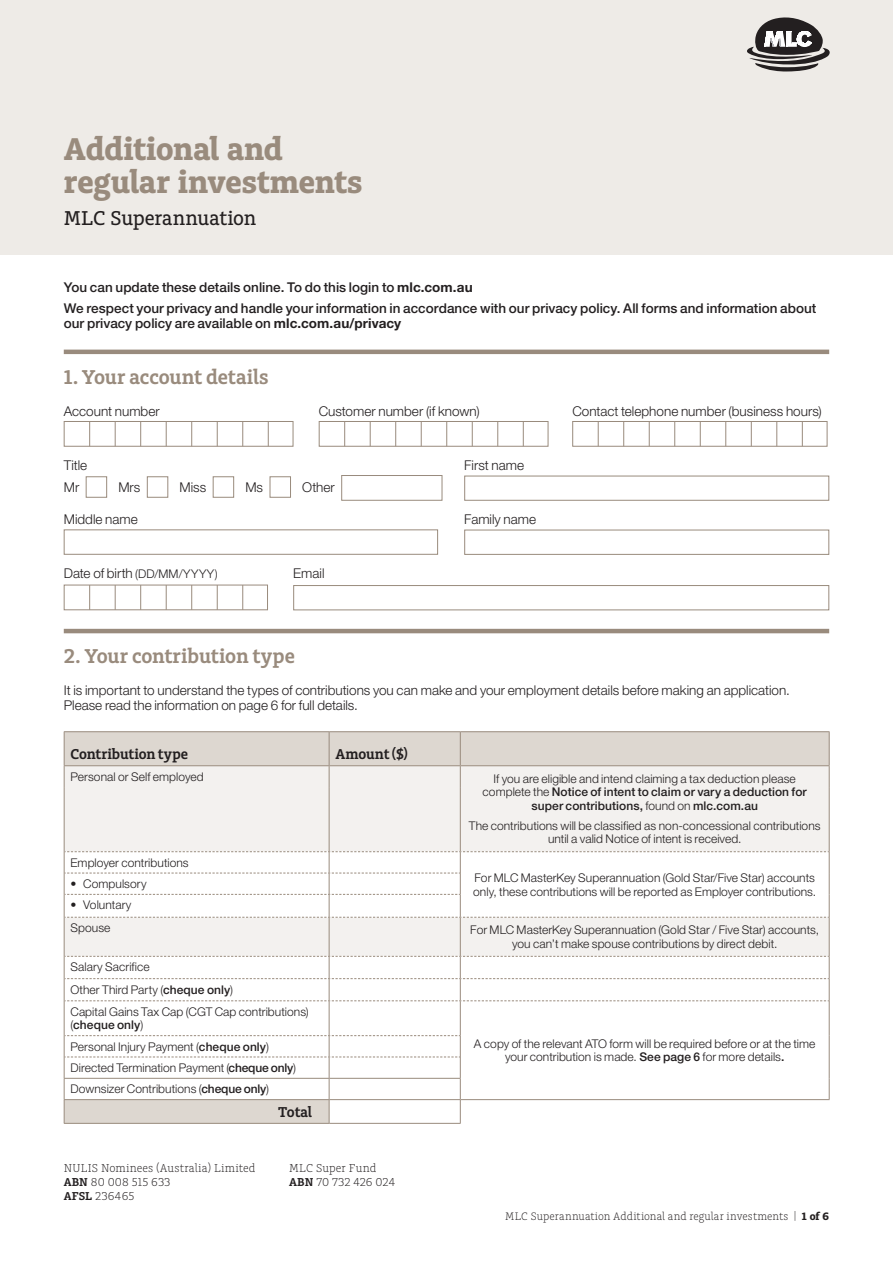
<style>
.page{position:relative;width:893px;height:1263px;background:#fff}
.page>*{position:absolute;margin:0;border:0;box-sizing:border-box;transform-origin:0 0}
.t1{font:700 33px/33px "Charlie Std";letter-spacing:-.005em;color:#998b7d}
.t2{font:600 21px "Charlie Std";letter-spacing:-.005em;color:#998b7d}
.t3{font:500 21px "Charlie Std";color:#231f20}
.t4{font:600 15px "Charlie Std";letter-spacing:-.01em;color:#231f20}
.t5{font:300 13.5px/15px "Helvetica Neue LT Std";color:#231f20}
.t6{font:500 13.5px/21.5px "Helvetica Neue LT Std";color:#231f20}
.t7{font:300 12px/13.5px "Helvetica Neue LT Std";letter-spacing:.005em;color:#231f20;text-align:center}
.t8{font:300 12px/14.2px "Charlie Std";letter-spacing:.01em;color:#231f20}
.t9{font:500 12px "Helvetica Neue LT Std";letter-spacing:.005em;color:#231f20}
.t10{font:300 11.4px "Charlie Std";letter-spacing:.01em;color:#231f20}
.s1{font-weight:700}
.s2{font-size:13.5px}
.s3{font-weight:500}
.s4{font-weight:300}
.s5{font-weight:600}
.s6{font-size:11.25px}
.s7{font-weight:700;font-size:11.25px}
</style>
<div class="page">
<div style="left:0;top:0;width:893px;height:255px;background:#eeebe7"></div>
<svg style="left:747px;top:17px;width:82px;height:54px"></svg>
<hr style="left:64px;top:350px;width:765px;height:4px;background:#998b7d">
<hr style="left:64px;top:629px;width:765px;height:4px;background:#998b7d">
<div style="left:64px;top:421px;width:229px;height:26px;background:#fff;border:1px solid #998b7d"></div>
<svg style="left:89px;top:421px;width:1px;height:25px"></svg>
<svg style="left:115px;top:421px;width:1px;height:25px"></svg>
<svg style="left:140px;top:421px;width:1px;height:25px"></svg>
<svg style="left:166px;top:421px;width:1px;height:25px"></svg>
<svg style="left:191px;top:421px;width:1px;height:25px"></svg>
<svg style="left:217px;top:421px;width:1px;height:25px"></svg>
<svg style="left:242px;top:421px;width:1px;height:25px"></svg>
<svg style="left:268px;top:421px;width:1px;height:25px"></svg>
<div style="left:319px;top:421px;width:229px;height:26px;background:#fff;border:1px solid #998b7d"></div>
<svg style="left:344px;top:421px;width:1px;height:25px"></svg>
<svg style="left:370px;top:421px;width:1px;height:25px"></svg>
<svg style="left:395px;top:421px;width:1px;height:25px"></svg>
<svg style="left:421px;top:421px;width:1px;height:25px"></svg>
<svg style="left:446px;top:421px;width:1px;height:25px"></svg>
<svg style="left:472px;top:421px;width:1px;height:25px"></svg>
<svg style="left:497px;top:421px;width:1px;height:25px"></svg>
<svg style="left:523px;top:421px;width:1px;height:25px"></svg>
<div style="left:572px;top:421px;width:255px;height:26px;background:#fff;border:1px solid #998b7d"></div>
<svg style="left:598px;top:421px;width:1px;height:25px"></svg>
<svg style="left:623px;top:421px;width:1px;height:25px"></svg>
<svg style="left:649px;top:421px;width:1px;height:25px"></svg>
<svg style="left:674px;top:421px;width:1px;height:25px"></svg>
<svg style="left:700px;top:421px;width:1px;height:25px"></svg>
<svg style="left:725px;top:421px;width:1px;height:25px"></svg>
<svg style="left:751px;top:421px;width:1px;height:25px"></svg>
<svg style="left:776px;top:421px;width:1px;height:25px"></svg>
<svg style="left:802px;top:421px;width:1px;height:25px"></svg>
<div style="left:86px;top:476px;width:21px;height:22px;border:1px solid #998b7d"></div>
<div style="left:147px;top:476px;width:21px;height:22px;border:1px solid #998b7d"></div>
<div style="left:213px;top:476px;width:21px;height:22px;border:1px solid #998b7d"></div>
<div style="left:270px;top:476px;width:21px;height:22px;border:1px solid #998b7d"></div>
<div style="left:341px;top:475px;width:101px;height:26px;border:1px solid #998b7d"></div>
<div style="left:464px;top:476px;width:365px;height:25px;border:1px solid #998b7d"></div>
<div style="left:64px;top:529px;width:374px;height:26px;border:1px solid #998b7d"></div>
<div style="left:464px;top:530px;width:365px;height:25px;border:1px solid #998b7d"></div>
<div style="left:64px;top:585px;width:204px;height:25px;background:#fff;border:1px solid #998b7d"></div>
<svg style="left:89px;top:585px;width:1px;height:25px"></svg>
<svg style="left:115px;top:585px;width:1px;height:25px"></svg>
<svg style="left:140px;top:585px;width:1px;height:25px"></svg>
<svg style="left:166px;top:585px;width:1px;height:25px"></svg>
<svg style="left:191px;top:585px;width:1px;height:25px"></svg>
<svg style="left:217px;top:585px;width:1px;height:25px"></svg>
<svg style="left:242px;top:585px;width:1px;height:25px"></svg>
<div style="left:293px;top:585px;width:536px;height:25px;border:1px solid #998b7d"></div>
<div style="left:65px;top:732px;width:764px;height:369px;background:#ddd7d0"></div>
<div style="left:65px;top:766px;width:764px;height:85px;background:#f3f1ef"></div>
<svg style="left:65px;top:918px;width:764px;height:181px"></svg>
<hr style="left:64px;top:731px;width:265px;height:1px;background:#998b7d">
<hr style="left:64px;top:732px;width:1px;height:33px;background:#998b7d">
<hr style="left:329px;top:731px;width:131px;height:1px;background:#998b7d">
<hr style="left:460px;top:731px;width:370px;height:1px;background:#998b7d">
<hr style="left:829px;top:732px;width:1px;height:33px;background:#998b7d">
<hr style="left:329px;top:732px;width:1px;height:33px;background:#998b7d">
<hr style="left:460px;top:732px;width:1px;height:33px;background:#998b7d">
<svg style="left:64px;top:766px;width:1px;height:21px"></svg>
<hr style="left:64px;top:765px;width:265px;height:1px;background:#998b7d">
<svg style="left:329px;top:766px;width:1px;height:21px"></svg>
<hr style="left:329px;top:765px;width:131px;height:1px;background:#998b7d">
<svg style="left:460px;top:766px;width:1px;height:21px"></svg>
<hr style="left:460px;top:765px;width:370px;height:1px;background:#998b7d">
<svg style="left:829px;top:766px;width:1px;height:21px"></svg>
<hr style="left:829px;top:787px;width:1px;height:65px;background:#998b7d">
<hr style="left:64px;top:787px;width:1px;height:65px;background:#998b7d">
<hr style="left:329px;top:787px;width:1px;height:64px;background:#998b7d">
<hr style="left:460px;top:787px;width:1px;height:64px;background:#998b7d">
<hr style="left:64px;top:917px;width:1px;height:39px;background:#998b7d">
<hr style="left:329px;top:918px;width:1px;height:38px;background:#998b7d">
<hr style="left:460px;top:918px;width:1px;height:38px;background:#998b7d">
<svg style="left:64px;top:851px;width:766px;height:67px"></svg>
<hr style="left:829px;top:917px;width:1px;height:39px;background:#998b7d">
<hr style="left:64px;top:1001px;width:1px;height:35px;background:#998b7d">
<hr style="left:329px;top:1001px;width:1px;height:34px;background:#998b7d">
<hr style="left:460px;top:1001px;width:1px;height:35px;background:#998b7d">
<svg style="left:64px;top:956px;width:766px;height:45px"></svg>
<hr style="left:829px;top:1001px;width:1px;height:35px;background:#998b7d">
<svg style="left:829px;top:1036px;width:1px;height:63px"></svg>
<hr style="left:64px;top:1123px;width:265px;height:1px;background:#998b7d">
<hr style="left:329px;top:1123px;width:132px;height:1px;background:#998b7d">
<svg style="left:64px;top:1035px;width:397px;height:88px"></svg>
<hr style="left:460px;top:1099px;width:370px;height:1px;background:#998b7d">
<h1 class="t1" style="left:64px;top:133px;width:300px">Additional and regular investments</h1>
<h2 class="t3" style="left:64px;top:207px;width:194px">MLC Superannuation</h2>
<p class="t6" style="left:64px;top:276px;width:754px">You can update these details online. To do this login to <span class="s1">mlc.com.au<br></span>We respect your privacy and handle your information in accordance with our privacy policy. All forms and information about</p>
<p class="t6" style="left:64px;top:312px;width:339px">our privacy policy are available on <span class="s1">mlc.com.au/privacy</span></p>
<h2 class="t2" style="left:64px;top:365px;width:206px">1. Your account details</h2>
<p class="t5" style="left:64px;top:403px;width:97px">Account number</p>
<p class="t5" style="left:319px;top:403px;width:162px">Customer number (if known)</p>
<p class="t5" style="left:572px;top:403px;width:251px">Contact telephone number (business hours)</p>
<p class="t5" style="left:64px;top:457px;width:25px">Title</p>
<p class="t5" style="left:464px;top:457px;width:61px">First name</p>
<p class="t5" style="left:64px;top:479px;width:17px">Mr</p>
<p class="t5" style="left:118px;top:479px;width:24px">Mrs</p>
<p class="t5" style="left:180px;top:479px;width:28px">Miss</p>
<p class="t5" style="left:245px;top:479px;width:19px">Ms</p>
<p class="t5" style="left:302px;top:479px;width:34px">Other</p>
<p class="t5" style="left:64px;top:511px;width:76px">Middle name</p>
<p class="t5" style="left:464px;top:511px;width:73px">Family name</p>
<p class="t7" style="left:64px;top:566px;width:155px"><span class="s2">Date of birth</span> (DD/MM/YYYY)</p>
<p class="t5" style="left:293px;top:565px;width:33px">Email</p>
<h2 class="t2" style="left:64px;top:644px;width:233px">2. Your contribution type</h2>
<p class="t5" style="left:64px;top:682px;width:727px">It is important to understand the types of contributions you can make and your employment details before making an application.<br>Please read the information on page 6 for full details.</p>
<p class="t4" style="left:71px;top:746px;width:119px">Contribution type</p>
<p class="t4" style="left:335px;top:746px;width:74px">Amount ($)</p>
<p class="t7" style="left:71px;top:769px;width:135px">Personal or Self employed</p>
<p class="t7" style="left:483px;top:771px;width:326px">If you are eligible and intend claiming a tax deduction please complete the <span class="s3">Notice of intent to claim or vary a deduction for super contributions,</span> found on <span class="s3">mlc.com.au</span></p>
<p class="t7" style="left:469px;top:818px;width:353px">The contributions will be classified as non-concessional contributions until a valid Notice of intent is received.</p>
<p class="t7" style="left:71px;top:855px;width:120px">Employer contributions</p>
<p class="t7" style="left:473px;top:871px;width:345px;text-align:left">For MLC MasterKey Superannuation (Gold Star/Five Star) accounts only, these contributions will be reported as Employer contributions.</p>
<p class="t7" style="left:71px;top:877px;width:78px">• Compulsory</p>
<p class="t7" style="left:71px;top:893px;width:62px;line-height:22.8px;text-align:left">• Voluntary<br>Spouse</p>
<p class="t7" style="left:470px;top:923px;width:350px">For MLC MasterKey Superannuation (Gold Star / Five Star) accounts, you can’t make spouse contributions by direct debit.</p>
<p class="t7" style="left:71px;top:956px;width:240px;line-height:22.2px;text-align:left">Salary Sacrifice<br>Other Third Party (<span class="s3">cheque only</span>)<br>Capital Gains Tax Cap (CGT Cap contributions)</p>
<p class="t9" style="left:71px;top:1018px;width:74px"><span class="s4">(</span>cheque only<span class="s4">)</span></p>
<p class="t7" style="left:71px;top:1035px;width:227px;line-height:21.3px;text-align:left">Personal Injury Payment (<span class="s3">cheque only</span>)<br>Directed Termination Payment (<span class="s3">cheque only</span>)<br>Downsizer Contributions (<span class="s3">cheque only</span>)</p>
<p class="t4" style="left:278px;top:1103px;width:35px">Total</p>
<p class="t8" style="left:64px;top:1161px;width:193px">NULIS Nominees (Australia) Limited<br><span class="s5">ABN</span> 80 008 515 633<br><span class="s5">AFSL</span> 236465</p>
<p class="t8" style="left:289px;top:1161px;width:108px">MLC Super Fund<br><span class="s5">ABN</span> 70 732 426 024</p>
<p class="t7" style="left:474px;top:1036px;width:343px">A copy of the relevant ATO form will be required before or at the time your contribution is made. <span class="s3">See page 6</span> for more details<span class="s3">.</span></p>
<p class="t10" style="left:505px;top:1210px;width:325px">MLC Superannuation Additional and regular investments <span class="s6">|</span> <span class="s7">1 of 6</span></p>
</div>
